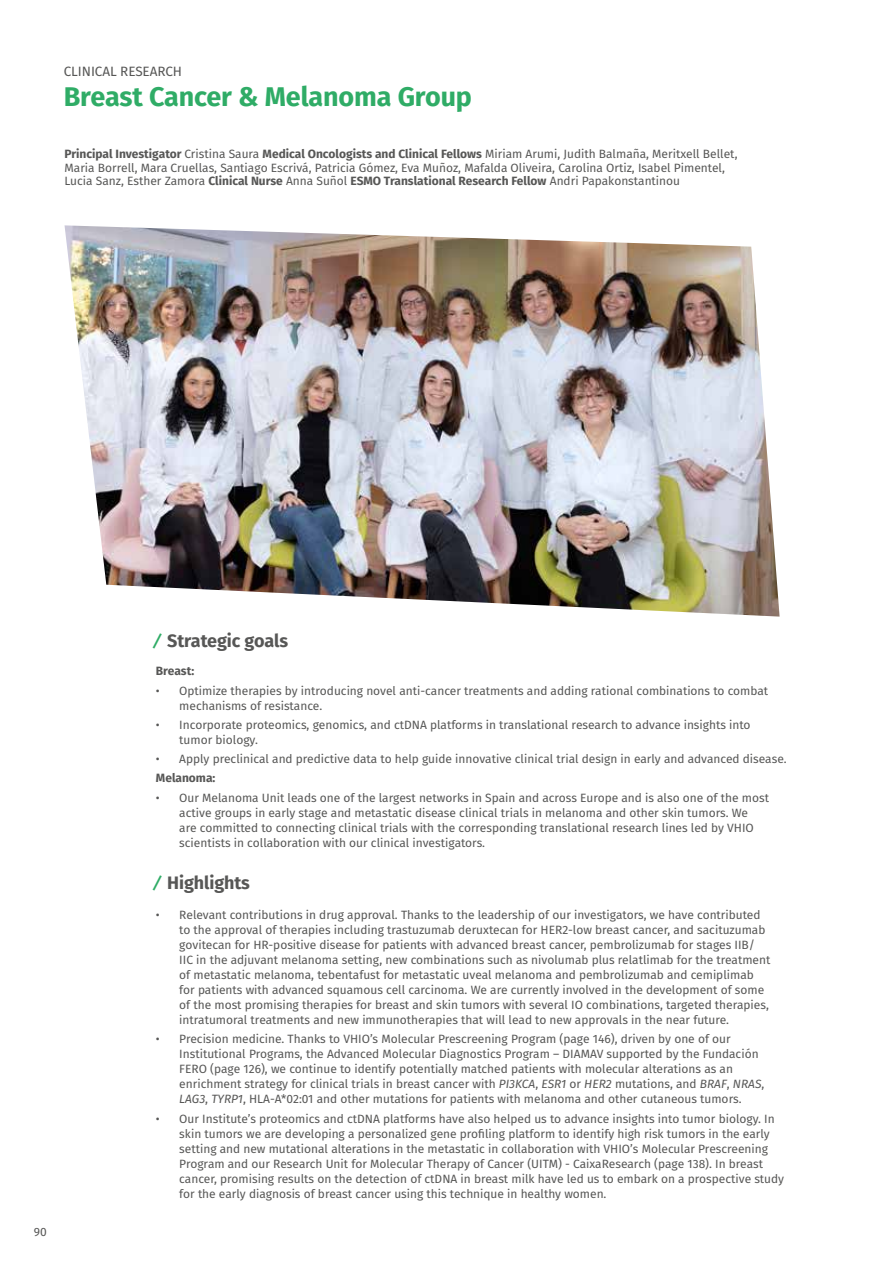
<style>
.page{position:relative;width:893px;height:1263px;background:#fff}
.page>*{position:absolute;margin:0;border:0;box-sizing:border-box;transform-origin:0 0}
.t1{font:700 27px "Fira Sans";letter-spacing:-.005em;color:#2fac66}
.t2{font:700 18px "Fira Sans";letter-spacing:-.005em;color:#575756}
.t3{font:13.5px "Fira Sans";letter-spacing:-.005em;color:#575756}
.t4{font:12px/15px "Fira Sans";color:#575756}
.t5{font:700 12px "Fira Sans";color:#575756}
.s1{font-weight:700}
.s2{color:#2fac66}
.s3{font-style:italic}
</style>
<div class="page">
<img style="left:65px;top:225px;width:715px;height:392px">
<p class="t3" style="left:64px;top:61px;width:120px">CLINICAL RESEARCH</p>
<h1 class="t1" style="left:64px;top:73px;width:410px">Breast Cancer &amp; Melanoma Group</h1>
<p class="t4" style="left:65px;top:147px;width:674px;line-height:13.5px"><span class="s1">Principal Investigator</span> Cristina Saura <span class="s1">Medical Oncologists and Clinical Fellows</span> Miriam Arumi, Judith Balmaña, Meritxell Bellet,<br>Maria Borrell, Mara Cruellas, Santiago Escrivá, Patricia Gómez, Eva Muñoz, Mafalda Oliveira, Carolina Ortiz, Isabel Pimentel,<br>Lucia Sanz, Esther Zamora <span class="s1">Clinical Nurse</span> Anna Suñol <span class="s1">ESMO Translational Research Fellow</span> Andri Papakonstantinou</p>
<p class="t4" style="left:34px;top:1224px;width:14px">90</p>
<h2 class="t2" style="left:156px;top:626px;width:134px"><span class="s2">⁄</span> Strategic goals</h2>
<p class="t5" style="left:156px;top:661px;width:40px">Breast:</p>
<p class="t4" style="left:179px;top:682px;width:590px;text-indent:-23px">• Optimize therapies by introducing novel anti-cancer treatments and adding rational combinations to combat mechanisms of resistance.</p>
<p class="t4" style="left:179px;top:717px;width:573px;text-indent:-23px">• Incorporate proteomics, genomics, and ctDNA platforms in translational research to advance insights into tumor biology.</p>
<p class="t4" style="left:156px;top:751px;width:632px">• Apply preclinical and predictive data to help guide innovative clinical trial design in early and advanced disease.</p>
<p class="t5" style="left:156px;top:768px;width:61px">Melanoma:</p>
<p class="t4" style="left:179px;top:789px;width:591px;text-indent:-23px">• Our Melanoma Unit leads one of the largest networks in Spain and across Europe and is also one of the most active groups in early stage and metastatic disease clinical trials in melanoma and other skin tumors. We<br>are committed to connecting clinical trials with the corresponding translational research lines led by VHIO scientists in collaboration with our clinical investigators.</p>
<h2 class="t2" style="left:156px;top:868px;width:96px"><span class="s2">⁄</span> Highlights</h2>
<p class="t4" style="left:179px;top:907px;width:593px;text-indent:-23px">• Relevant contributions in drug approval. Thanks to the leadership of our investigators, we have contributed to the approval of therapies including trastuzumab deruxtecan for HER2-low breast cancer, and sacituzumab govitecan for HR-positive disease for patients with advanced breast cancer, pembrolizumab for stages IIB/ IIC in the adjuvant melanoma setting, new combinations such as nivolumab plus relatlimab for the treatment of metastatic melanoma, tebentafust for metastatic uveal melanoma and pembrolizumab and cemiplimab for patients with advanced squamous cell carcinoma. We are currently involved in the development of some of the most promising therapies for breast and skin tumors with several IO combinations, targeted therapies, intratumoral treatments and new immunotherapies that will lead to new approvals in the near future.</p>
<p class="t4" style="left:179px;top:1031px;width:587px;text-indent:-23px">• Precision medicine. Thanks to VHIO’s Molecular Prescreening Program (page 146), driven by one of our Institutional Programs, the Advanced Molecular Diagnostics Program – DIAMAV supported by the Fundación FERO (page 126), we continue to identify potentially matched patients with molecular alterations as an enrichment strategy for clinical trials in breast cancer with <span class="s3">PI3KCA</span>, <span class="s3">ESR1</span> or <span class="s3">HER2</span> mutations, and <span class="s3">BRAF</span>, <span class="s3">NRAS</span>, <span class="s3">LAG3</span>, <span class="s3">TYRP1</span>, HLA-A*02:01 and other mutations for patients with melanoma and other cutaneous tumors.</p>
<p class="t4" style="left:179px;top:1110px;width:606px;text-indent:-23px">• Our Institute’s proteomics and ctDNA platforms have also helped us to advance insights into tumor biology. In skin tumors we are developing a personalized gene profiling platform to identify high risk tumors in the early setting and new mutational alterations in the metastatic in collaboration with VHIO’s Molecular Prescreening Program and our Research Unit for Molecular Therapy of Cancer (UITM) - CaixaResearch (page 138). In breast cancer, promising results on the detection of ctDNA in breast milk have led us to embark on a prospective study for the early diagnosis of breast cancer using this technique in healthy women.</p>
</div>
